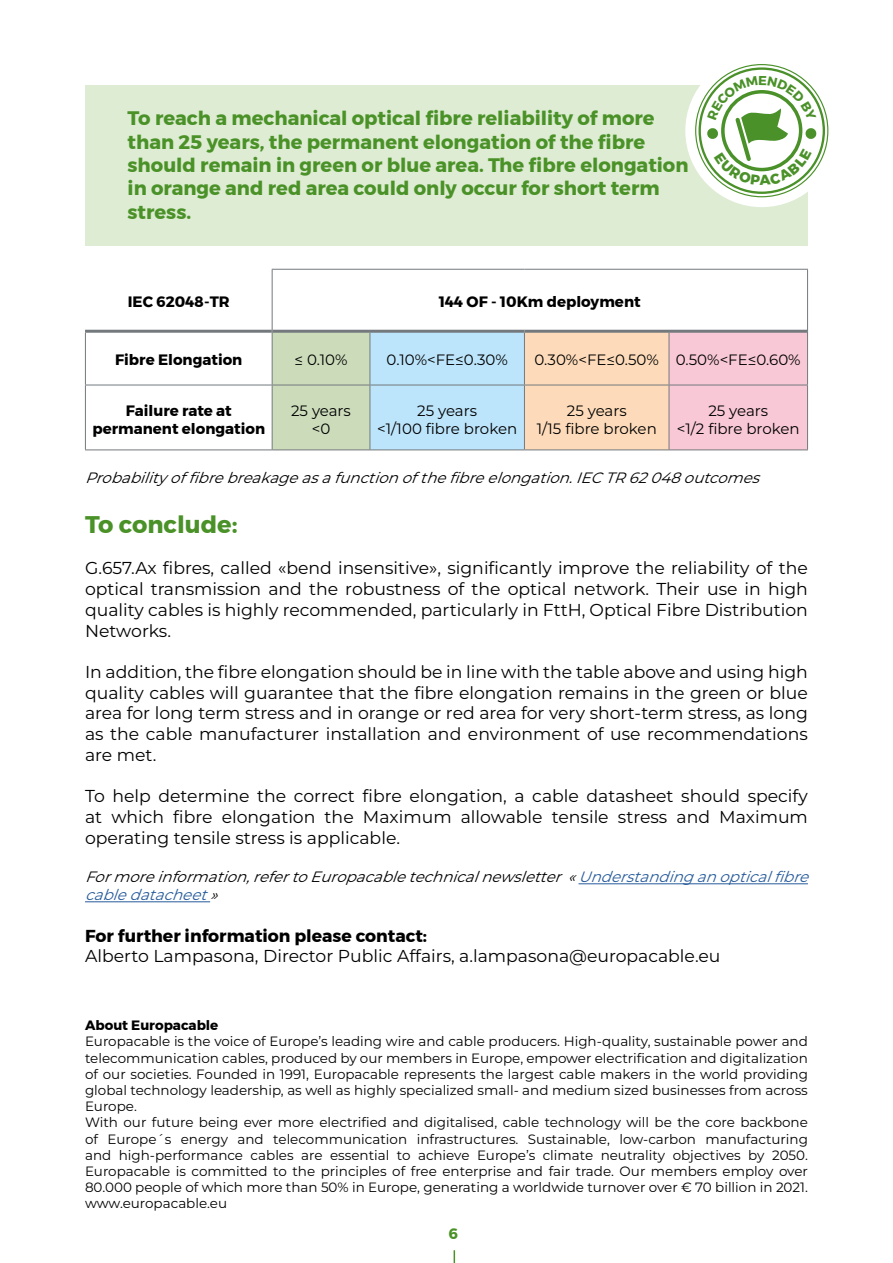
<style>
.page{position:relative;width:893px;height:1263px;background:#fff}
.page>*{position:absolute;margin:0;border:0;box-sizing:border-box;transform-origin:0 0}
.Titre_de_niveau_2{font:700 24px "Montserrat";color:#4a9228}
.Texte_Flag_vert{font:700 19.5px/23.4px "Montserrat";color:#4a9228}
.Texte_courant{font:17.25px/20.7px "Montserrat";color:#000;text-align:justify}
.t1{font:700 17.25px "Montserrat";color:#000}
.t2{font:italic 15px/18px "Montserrat";color:#000}
.t3{font:15px/18px "Montserrat";color:#000;text-align:center}
.t4{font:700 15px/18px "Montserrat";color:#000;text-align:center}
.t5{font:700 15px "Montserrat";color:#4a9228}
.t6{font:13.5px/16.2px "Montserrat";color:#000;text-align:justify}
.t7{font:700 13.5px "Montserrat";color:#000}
.s1{color:#275b9b}
</style>
<div class="page">
<svg style="left:454px;top:1250px;width:1px;height:13px"></svg>
<div style="left:85px;top:85px;width:722px;height:161px;background:#deecd3"></div>
<svg style="left:685px;top:54px;width:153px;height:153px"></svg>
<hr style="left:578px;top:883px;width:230px;height:1px;background:#275b9b">
<hr style="left:85px;top:901px;width:125px;height:1px;background:#275b9b">
<svg style="left:273px;top:333px;width:534px;height:116px;background:#ded7d2"></svg>
<hr style="left:85px;top:330px;width:187px;height:3px;background:#73797d">
<hr style="left:273px;top:330px;width:97px;height:3px;background:#73797d">
<hr style="left:370px;top:330px;width:154px;height:3px;background:#73797d">
<hr style="left:524px;top:330px;width:145px;height:3px;background:#73797d">
<hr style="left:669px;top:330px;width:138px;height:3px;background:#73797d">
<hr style="left:85px;top:333px;width:1px;height:52px;background:#73797d">
<hr style="left:272px;top:331px;width:1px;height:54px;background:#73797d">
<hr style="left:370px;top:333px;width:1px;height:52px;background:#73797d">
<hr style="left:524px;top:333px;width:1px;height:52px;background:#73797d">
<hr style="left:669px;top:333px;width:1px;height:52px;background:#73797d">
<hr style="left:807px;top:331px;width:1px;height:54px;background:#73797d">
<hr style="left:85px;top:385px;width:187px;height:1px;background:#73797d">
<hr style="left:85px;top:385px;width:1px;height:64px;background:#73797d">
<hr style="left:272px;top:385px;width:98px;height:1px;background:#73797d">
<hr style="left:272px;top:385px;width:1px;height:64px;background:#73797d">
<hr style="left:370px;top:385px;width:154px;height:1px;background:#73797d">
<hr style="left:370px;top:385px;width:1px;height:64px;background:#73797d">
<hr style="left:524px;top:385px;width:145px;height:1px;background:#73797d">
<hr style="left:524px;top:385px;width:1px;height:64px;background:#73797d">
<hr style="left:669px;top:385px;width:139px;height:1px;background:#73797d">
<hr style="left:669px;top:385px;width:1px;height:64px;background:#73797d">
<hr style="left:807px;top:385px;width:1px;height:64px;background:#73797d">
<hr style="left:85px;top:449px;width:187px;height:1px;background:#73797d">
<hr style="left:272px;top:449px;width:98px;height:1px;background:#73797d">
<hr style="left:370px;top:449px;width:154px;height:1px;background:#73797d">
<hr style="left:524px;top:449px;width:145px;height:1px;background:#73797d">
<hr style="left:669px;top:449px;width:139px;height:1px;background:#73797d">
<hr style="left:272px;top:269px;width:98px;height:1px;background:#73797d">
<hr style="left:272px;top:270px;width:1px;height:61px;background:#73797d">
<hr style="left:370px;top:269px;width:154px;height:1px;background:#73797d">
<hr style="left:524px;top:269px;width:145px;height:1px;background:#73797d">
<hr style="left:669px;top:269px;width:139px;height:1px;background:#73797d">
<hr style="left:807px;top:270px;width:1px;height:61px;background:#73797d">
<svg style="left:706px;top:76px;width:111px;height:109px;background:#d6e6ce"></svg>
<p class="Texte_Flag_vert" style="left:128px;top:107px;width:562px">To reach a mechanical optical fibre reliability of more than 25 years, the permanent elongation of the fibre should remain in green or blue area. The fibre elongation in orange and red area could only occur for short term stress.</p>
<p class="t4" style="left:128px;top:293px;width:103px">IEC 62048-TR</p>
<p class="t4" style="left:439px;top:293px;width:203px">144 OF - 10Km deployment</p>
<p class="t4" style="left:115px;top:351px;width:129px">Fibre Elongation</p>
<p class="t3" style="left:294px;top:350px;width:55px">≤ 0.10%</p>
<p class="t3" style="left:387px;top:350px;width:123px">0.10%&lt;FE≤0.30%</p>
<p class="t3" style="left:534px;top:350px;width:126px">0.30%&lt;FE≤0.50%</p>
<p class="t3" style="left:676px;top:350px;width:126px">0.50%&lt;FE≤0.60%</p>
<p class="t4" style="left:92px;top:401px;width:174px">Failure rate at permanent elongation</p>
<p class="t3" style="left:291px;top:401px;width:61px">25 years &lt;0</p>
<p class="t3" style="left:377px;top:401px;width:142px">25 years<br>&lt;1/100 fibre broken</p>
<p class="t3" style="left:537px;top:401px;width:122px">25 years<br>1/15 fibre broken</p>
<p class="t3" style="left:677px;top:401px;width:124px">25 years<br>&lt;1/2 fibre broken</p>
<p class="t2" style="left:85px;top:468px;width:682px">Probability offibrebreakageasafunctionofthefibreelongation.IECTR62048outcomes</p>
<p class="Titre_de_niveau_2" style="left:85px;top:505px;width:154px">To conclude:</p>
<p class="Texte_courant" style="left:85px;top:557px;width:724px">G.657.Ax fibres, called «bend insensitive», significantly improve the reliability of the optical transmission and the robustness of the optical network. Their use in high quality cables is highly recommended, particularly in FttH, Optical Fibre Distribution Networks.</p>
<p class="Texte_courant" style="left:85px;top:661px;width:724px">In addition, the fibre elongation should be in line with the table above and using high quality cables will guarantee that the fibre elongation remains in the green or blue area for long term stress and in orange or red area for very short-term stress, as long as the cable manufacturer installation and environment of use recommendations are met.</p>
<p class="Texte_courant" style="left:85px;top:785px;width:724px">To help determine the correct fibre elongation, a cable datasheet should specify at which fibre elongation the Maximum allowable tensile stress and Maximum operating tensile stress is applicable.</p>
<p class="t2" style="left:85px;top:867px;width:731px">Formoreinformation,refertoEuropacabletechnicalnewsletter«<span class="s1">Understandinganopticalfibre cabledatacheet</span>»</p>
<p class="t1" style="left:85px;top:922px;width:344px">For further information please contact:</p>
<p class="Texte_courant" style="left:85px;top:945px;width:637px">Alberto Lampasona, Director Public Affairs, a.lampasona@europacable.eu</p>
<p class="t7" style="left:85px;top:1014px;width:135px">About Europacable</p>
<p class="t6" style="left:85px;top:1033px;width:724px">Europacable is the voice of Europe’s leading wire and cable producers. High-quality, sustainable power and telecommunication cables, produced by our members in Europe, empower electrification and digitalization of our societies. Founded in 1991, Europacable represents the largest cable makers in the world providing global technology leadership, as well as highly specialized small- and medium sized businesses from across Europe.</p>
<p class="t6" style="left:85px;top:1114px;width:724px">With our future being ever more electrified and digitalised, cable technology will be the core backbone of Europe´s energy and telecommunication infrastructures. Sustainable, low-carbon manufacturing and high-performance cables are essential to achieve Europe’s climate neutrality objectives by 2050.<br>Europacable is committed to the principles of free enterprise and fair trade. Our members employ over 80.000 people of which more than 50% in Europe, generating a worldwide turnover over € 70 billion in 2021. www.europacable.eu</p>
<p class="t5" style="left:449px;top:1222px;width:11px">6</p>
</div>
